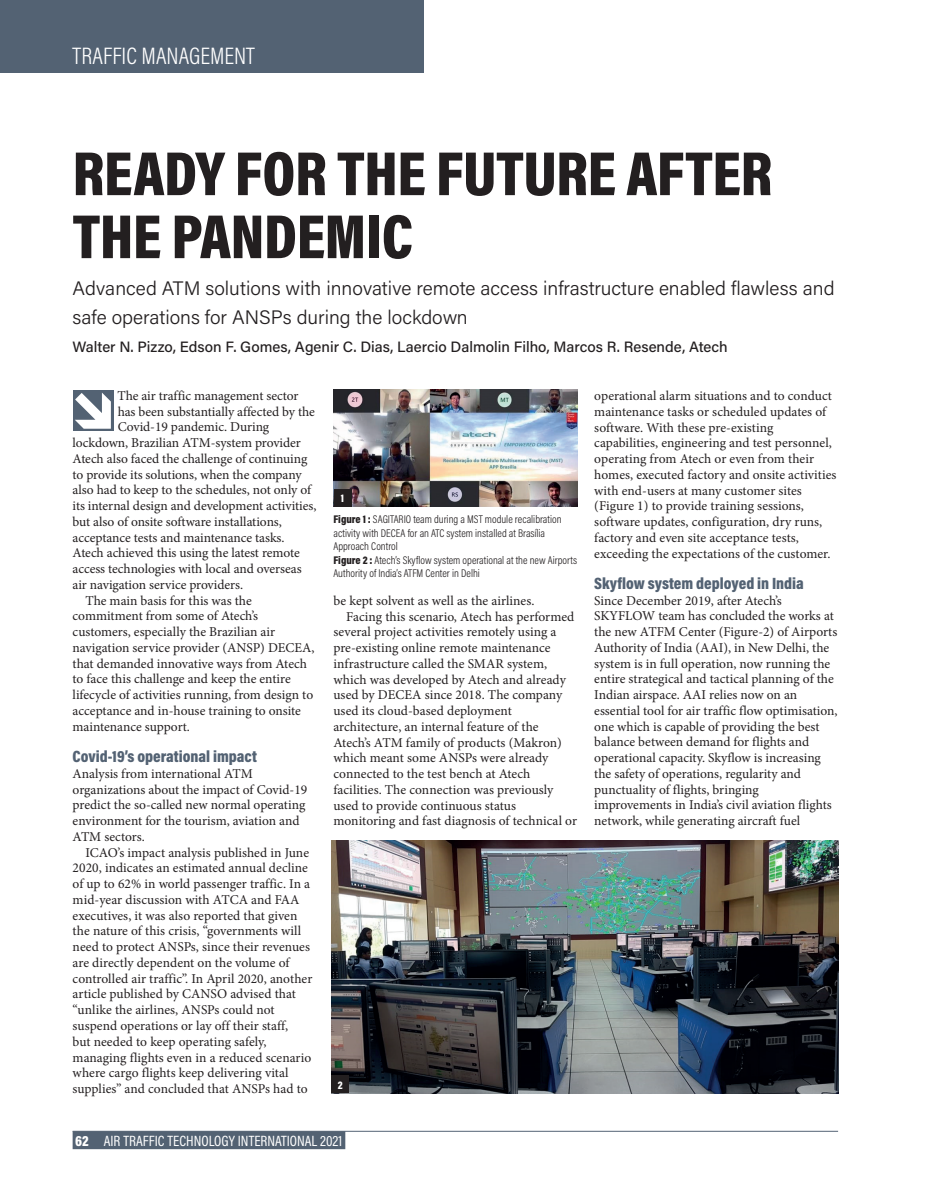
<style>
.page{position:relative;width:932px;height:1187px;background:#fff}
.page>*{position:absolute;margin:0;border:0;box-sizing:border-box;transform-origin:0 0}
.t1{font:900 63px/63px "Acumin Pro Cond";letter-spacing:-.005em;color:#231f20}
.t2{font:300 24px "Acumin Pro Cond";color:#fff}
.t3{font:300 19.5px/28.5px "Acumin Pro";color:#231f20}
.t4{font:900 16.5px "Acumin Pro Cond";color:#536273}
.t5{font:500 15px "Acumin Pro";color:#231f20}
.t6{font:15px "Acumin Pro Cond";color:#fff}
.t7{font:13.5px/15.8px "Minion Pro";color:#231f20}
.t8{font:300 11.25px/13.5px "Acumin Pro Cond";color:#231f20}
.t9{font:900 11.25px "Acumin Pro Cond";color:#fff}
.s1{font-weight:900}
</style>
<div class="page">
<hr style="left:73px;top:1131px;width:765px;height:1px;background:#536273">
<div style="left:73px;top:1131px;width:272px;height:18px;background:#536273"></div>
<div style="left:0;top:0;width:423px;height:73px;background:#536273"></div>
<div style="left:73px;top:391px;width:40px;height:40px;background:#536273"></div>
<svg style="left:75px;top:393px;width:36px;height:36px"></svg>
<img style="left:333px;top:389px;width:244px;height:117px">
<img style="left:332px;top:841px;width:506px;height:252px">
<div style="left:332px;top:1076px;width:17px;height:17px;background:#231f20"></div>
<div style="left:334px;top:489px;width:17px;height:17px;background:#231f20"></div>
<p class="t2" style="left:73px;top:40px;width:184px">TRAFFIC MANAGEMENT</p>
<p class="t1" style="left:73px;top:140px;width:701px">READY FOR THE FUTURE AFTER<br>THE PANDEMIC</p>
<p class="t3" style="left:73px;top:273px;width:763px">Advanced ATM solutions with innovative remote access infrastructure enabled flawless and safe operations for ANSPs during the lockdown</p>
<p class="t5" style="left:73px;top:336px;width:657px">Walter N. Pizzo, Edson F. Gomes, Agenir C. Dias, Laercio Dalmolin Filho, Marcos R. Resende, Atech</p>
<p class="t7" style="left:117px;top:388px;width:183px">The air traffic management sector</p>
<p class="t7" style="left:118px;top:404px;width:199px">has been substantially affected by the</p>
<p class="t7" style="left:118px;top:419px;width:153px">Covid-19 pandemic. During</p>
<p class="t7" style="left:73px;top:435px;width:230px">lockdown, Brazilian ATM-system provider</p>
<p class="t7" style="left:73px;top:451px;width:236px">Atech also faced the challenge of continuing</p>
<p class="t7" style="left:73px;top:467px;width:230px">to provide its solutions, when the company</p>
<p class="t7" style="left:73px;top:482px;width:240px">also had to keep to the schedules, not only of</p>
<p class="t7" style="left:73px;top:498px;width:245px">its internal design and development activities,</p>
<p class="t7" style="left:73px;top:514px;width:211px">but also of onsite software installations,</p>
<p class="t7" style="left:73px;top:530px;width:213px">acceptance tests and maintenance tasks.</p>
<p class="t7" style="left:73px;top:545px;width:229px">Atech achieved this using the latest remote</p>
<p class="t7" style="left:73px;top:561px;width:230px">access technologies with local and overseas</p>
<p class="t7" style="left:73px;top:577px;width:172px">air navigation service providers.</p>
<p class="t7" style="left:85px;top:593px;width:168px">The main basis for this was the</p>
<p class="t7" style="left:73px;top:608px;width:187px">commitment from some of Atech’s</p>
<p class="t7" style="left:73px;top:624px;width:204px">customers, especially the Brazilian air</p>
<p class="t7" style="left:73px;top:640px;width:243px">navigation service provider (ANSP) DECEA,</p>
<p class="t7" style="left:73px;top:656px;width:236px">that demanded innovative ways from Atech</p>
<p class="t7" style="left:73px;top:671px;width:220px">to face this challenge and keep the entire</p>
<p class="t7" style="left:73px;top:687px;width:242px">lifecycle of activities running, from design to</p>
<p class="t7" style="left:73px;top:703px;width:230px">acceptance and in-house training to onsite</p>
<p class="t7" style="left:73px;top:719px;width:119px">maintenance support.</p>
<p class="t4" style="left:73px;top:746px;width:186px">Covid-19’s operational impact</p>
<p class="t7" style="left:73px;top:766px;width:182px">Analysis from international ATM</p>
<p class="t7" style="left:73px;top:782px;width:236px">organizations about the impact of Covid-19</p>
<p class="t7" style="left:73px;top:797px;width:234px">predict the so-called new normal operating</p>
<p class="t7" style="left:73px;top:813px;width:228px">environment for the tourism, aviation and</p>
<p class="t7" style="left:73px;top:829px;width:74px">ATM sectors.</p>
<p class="t7" style="left:85px;top:845px;width:225px">ICAO’s impact analysis published in June</p>
<p class="t7" style="left:73px;top:860px;width:237px">2020, indicates an estimated annual decline</p>
<p class="t7" style="left:73px;top:876px;width:239px">of up to 62% in world passenger traffic. In a</p>
<p class="t7" style="left:73px;top:892px;width:228px">mid-year discussion with ATCA and FAA</p>
<p class="t7" style="left:73px;top:908px;width:226px">executives, it was also reported that given</p>
<p class="t7" style="left:73px;top:923px;width:230px">the nature of this crisis, “governments will</p>
<p class="t7" style="left:73px;top:939px;width:239px">need to protect ANSPs, since their revenues</p>
<p class="t7" style="left:73px;top:955px;width:218px">are directly dependent on the volume of</p>
<p class="t7" style="left:73px;top:971px;width:241px">controlled air traffic”. In April 2020, another</p>
<p class="t7" style="left:73px;top:986px;width:225px">article published by CANSO advised that</p>
<p class="t7" style="left:73px;top:1002px;width:203px">“unlike the airlines, ANSPs could not</p>
<p class="t7" style="left:73px;top:1018px;width:217px">suspend operations or lay off their staff,</p>
<p class="t7" style="left:73px;top:1034px;width:195px">but needed to keep operating safely,</p>
<p class="t7" style="left:73px;top:1049px;width:240px">managing flights even in a reduced scenario</p>
<p class="t7" style="left:73px;top:1065px;width:217px">where cargo flights keep delivering vital</p>
<p class="t7" style="left:73px;top:1081px;width:237px">supplies” and concluded that ANSPs had to</p>
<p class="t9" style="left:341px;top:491px;width:5px">1</p>
<p class="t8" style="left:333px;top:512px;width:245px"><span class="s1">Figure 1 :</span> SAGITARIO team during a MST module recalibration activity with DECEA for an ATC system installed at Brasília Approach Control<br><span class="s1">Figure 2 :</span> Atech’s Skyflow system operational at the new Airports Authority of India’s ATFM Center in Delhi</p>
<p class="t7" style="left:333px;top:593px;width:202px">be kept solvent as well as the airlines.</p>
<p class="t7" style="left:346px;top:608px;width:230px">Facing this scenario, Atech has performed</p>
<p class="t7" style="left:333px;top:624px;width:224px">several project activities remotely using a</p>
<p class="t7" style="left:333px;top:640px;width:219px">pre-existing online remote maintenance</p>
<p class="t7" style="left:333px;top:656px;width:215px">infrastructure called the SMAR system,</p>
<p class="t7" style="left:333px;top:671px;width:234px">which was developed by Atech and already</p>
<p class="t7" style="left:333px;top:687px;width:230px">used by DECEA since 2018. The company</p>
<p class="t7" style="left:333px;top:703px;width:180px">used its cloud-based deployment</p>
<p class="t7" style="left:333px;top:719px;width:207px">architecture, an internal feature of the</p>
<p class="t7" style="left:333px;top:734px;width:230px">Atech’s ATM family of products (Makron)</p>
<p class="t7" style="left:333px;top:750px;width:216px">which meant some ANSPs were already</p>
<p class="t7" style="left:333px;top:766px;width:198px">connected to the test bench at Atech</p>
<p class="t7" style="left:333px;top:782px;width:221px">facilities. The connection was previously</p>
<p class="t7" style="left:333px;top:797px;width:184px">used to provide continuous status</p>
<p class="t7" style="left:333px;top:813px;width:245px">monitoring and fast diagnosis of technical or</p>
<p class="t9" style="left:338px;top:1077px;width:6px">2</p>
<p class="t6" style="left:75px;top:1131px;width:269px"><span class="s1">62</span> AIR TRAFFIC TECHNOLOGY INTERNATIONAL 2021</p>
<p class="t7" style="left:594px;top:388px;width:244px">operational alarm situations and to conduct maintenance tasks or scheduled updates of software. With these pre-existing capabilities, engineering and test personnel, operating from Atech or even from their homes, executed factory and onsite activities with end-users at many customer sites (Figure 1) to provide training sessions, software updates, configuration, dry runs, factory and even site acceptance tests, exceeding the expectations of the customer.</p>
<p class="t4" style="left:594px;top:572px;width:211px">Skyflow system deployed in India</p>
<p class="t7" style="left:594px;top:593px;width:245px">Since December 2019, after Atech’s SKYFLOW team has concluded the works at the new ATFM Center (Figure-2) of Airports Authority of India (AAI), in New Delhi, the system is in full operation, now running the entire strategical and tactical planning of the Indian airspace. AAI relies now on an essential tool for air traffic flow optimisation, one which is capable of providing the best balance between demand for flights and operational capacity. Skyflow is increasing the safety of operations, regularity and punctuality of flights, bringing improvements in India’s civil aviation flights network, while generating aircraft fuel</p>
</div>
